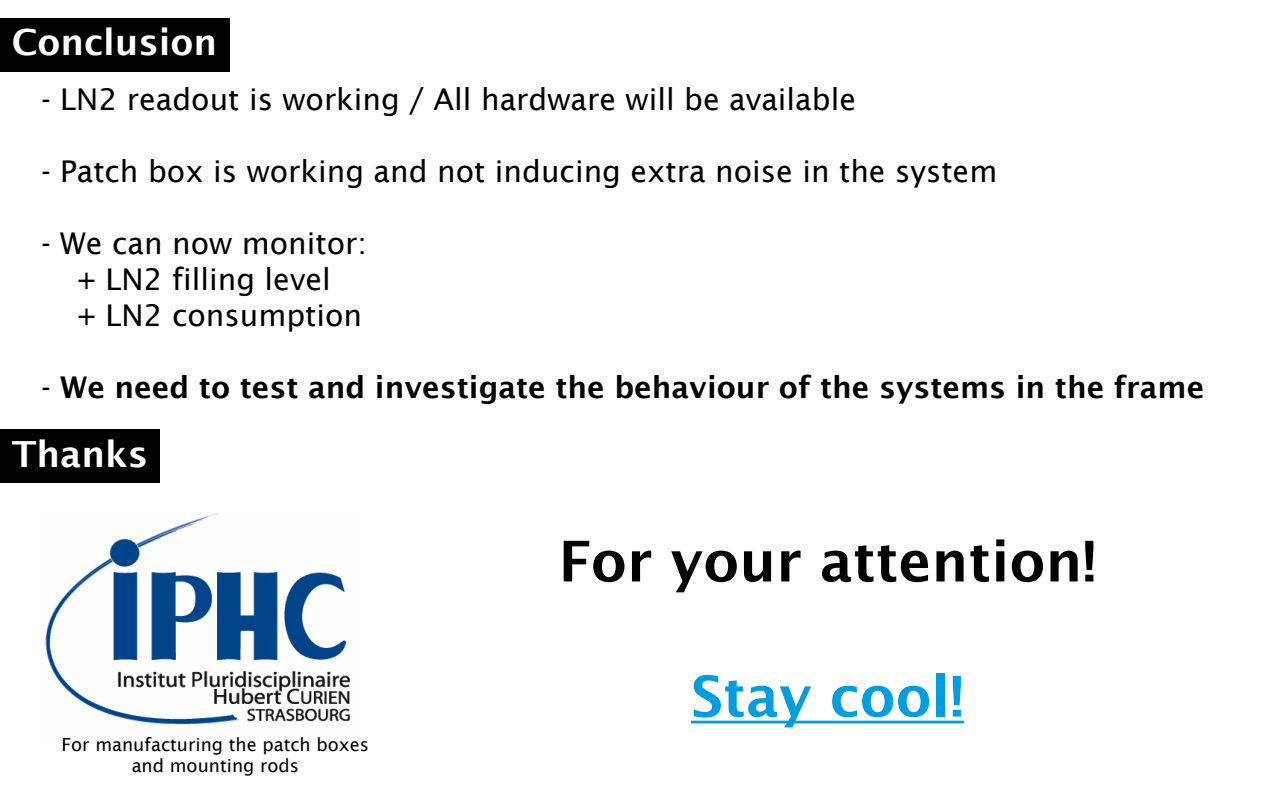
<style>
.page{position:relative;width:1280px;height:800px;background:#fff}
.page>*{position:absolute;margin:0;border:0;box-sizing:border-box;transform-origin:0 0}
.t1{font:600 56.3px "Lucida Sans";color:#000}
.t2{font:600 56.3px "Lucida Sans";color:#009ee0}
.t3{font:600 36px "Lucida Sans";color:#fff}
.t4{font:30px/36px "Lucida Sans";color:#000}
.t5{font:600 30px "Lucida Sans";color:#000}
.t6{font:18px/21.6px "Lucida Sans";color:#000;text-align:center}
.s1{font-weight:400}
</style>
<div class="page">
<div style="left:0;top:18px;width:230px;height:53px;background:#000"></div>
<div style="left:0;top:429px;width:160px;height:54px;background:#000"></div>
<img style="left:45px;top:513px;width:305px;height:212px">
<hr style="left:691px;top:721px;width:273px;height:2px;background:#009ee0">
<p class="t3" style="left:12px;top:22px;width:207px">Conclusion</p>
<p class="t4" style="left:41px;top:82px;width:817px">- LN2 readout is working / All hardware will be available</p>
<p class="t4" style="left:41px;top:154px;width:958px">- Patch box is working and not inducing extra noise in the system</p>
<p class="t4" style="left:77px;top:226px;width:291px;text-indent:-36px">- We can now monitor: + LN2 filling level<br>+ LN2 consumption</p>
<p class="t5" style="left:41px;top:371px;width:1165px"><span class="s1">-</span> We need to test and investigate the behaviour of the systems in the frame</p>
<p class="t3" style="left:12px;top:433px;width:138px">Thanks</p>
<p class="t6" style="left:62px;top:734px;width:309px">For manufacturing the patch boxes and mounting rods</p>
<h1 class="t1" style="left:559px;top:529px;width:539px">For your attention!</h1>
<h1 class="t2" style="left:691px;top:664px;width:274px">Stay cool!</h1>
</div>
